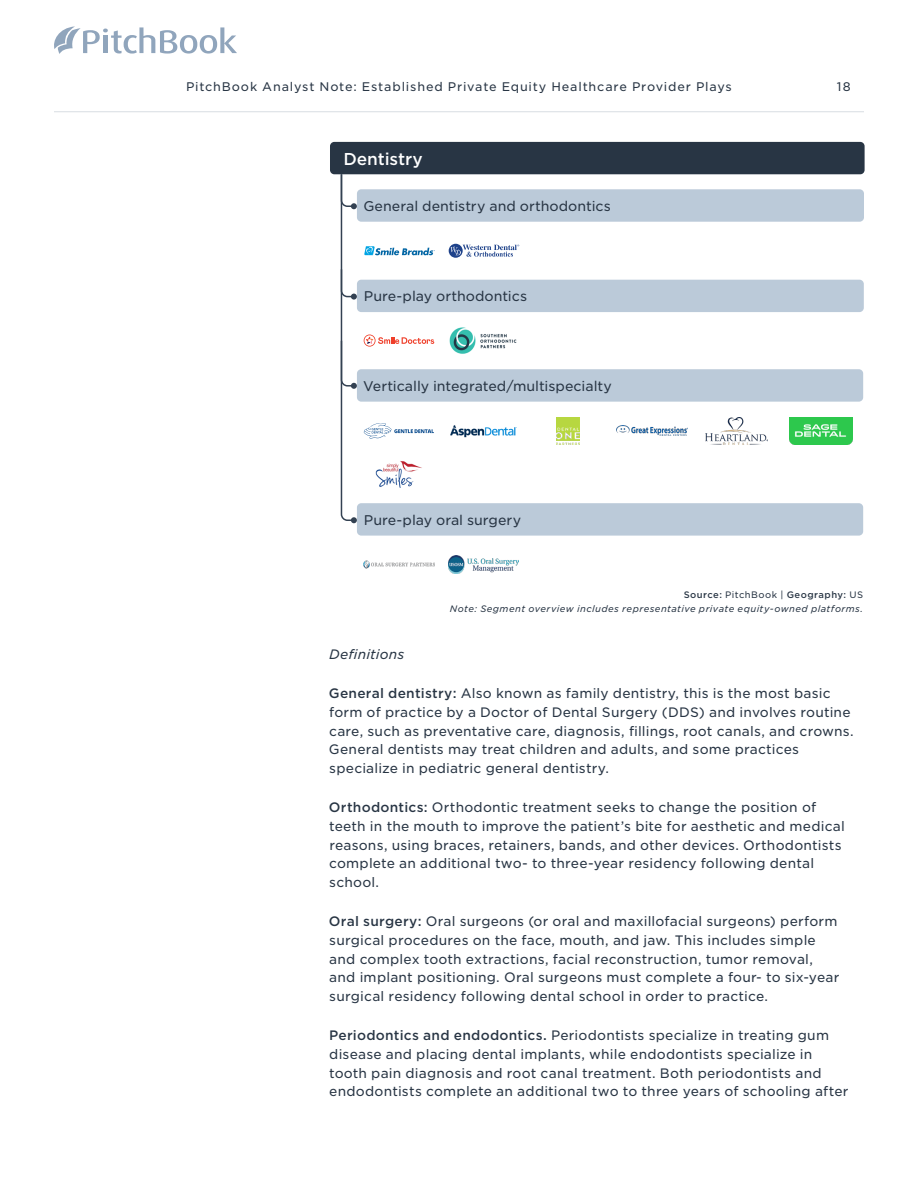
<style>
.page{position:relative;width:918px;height:1188px;background:#fff}
.page>*{position:absolute;margin:0;border:0;box-sizing:border-box;transform-origin:0 0}
.Gotham_Digital_Conte{font:500 16.5px "Gotham S Sm";letter-spacing:-.01em;color:#fff}
.Gotham_Digital_Conte-2{font:13.5px "Gotham S Sm";color:#283544}
.t1{font:13.2px/18.8px "Gotham S Sm";letter-spacing:.015em;color:#283544}
.t2{font:italic 13.2px "Gotham S Sm";letter-spacing:.01em;color:#283544}
.t3{font:12px "Gotham S Sm";letter-spacing:.065em;color:#283544}
.Fine_print{font:italic 9px "Gotham S Sm";letter-spacing:.045em;color:#283544}
.Fine_print-2{font:500 9px "Gotham S Sm";letter-spacing:.05em;color:#283544}
.s1{font-weight:400}
.s2{font-weight:500}
</style>
<div class="page">
<div style="left:330px;top:142px;width:535px;height:32px;background:#283544;border-radius:4px"></div>
<div style="left:357px;top:189px;width:507px;height:33px;background:#bbcad9;border-radius:4px"></div>
<svg style="left:364px;top:246px;width:71px;height:9px"></svg>
<svg style="left:449px;top:244px;width:70px;height:14px"></svg>
<svg style="left:364px;top:335px;width:70px;height:12px"></svg>
<img style="left:450px;top:327px;width:67px;height:27px">
<svg style="left:364px;top:423px;width:70px;height:16px"></svg>
<img style="left:450px;top:425px;width:67px;height:13px">
<img style="left:556px;top:417px;width:23px;height:27px">
<img style="left:617px;top:426px;width:70px;height:10px">
<img style="left:706px;top:417px;width:61px;height:27px">
<img style="left:790px;top:417px;width:62px;height:27px">
<img style="left:375px;top:461px;width:47px;height:27px">
<img style="left:364px;top:561px;width:70px;height:8px">
<img style="left:448px;top:556px;width:71px;height:18px">
<div style="left:357px;top:280px;width:507px;height:32px;background:#bbcad9;border-radius:4px"></div>
<div style="left:357px;top:369px;width:506px;height:33px;background:#bbcad9;border-radius:4px"></div>
<div style="left:357px;top:503px;width:506px;height:33px;background:#bbcad9;border-radius:4px"></div>
<svg style="left:340px;top:174px;width:17px;height:349px"></svg>
<svg style="left:54px;top:26px;width:183px;height:28px"></svg>
<hr style="left:54px;top:111px;width:810px;height:1px;background:#d8dde3">
<p class="t3" style="left:186px;top:78px;width:547px">PitchBook Analyst Note: Established Private Equity Healthcare Provider Plays</p>
<p class="t3" style="left:837px;top:78px;width:15px">18</p>
<p class="Gotham_Digital_Conte" style="left:344px;top:147px;width:81px">Dentistry</p>
<p class="Gotham_Digital_Conte-2" style="left:363px;top:197px;width:249px">General dentistry and orthodontics</p>
<p class="Gotham_Digital_Conte-2" style="left:364px;top:287px;width:165px">Pure-play orthodontics</p>
<p class="Gotham_Digital_Conte-2" style="left:363px;top:377px;width:250px">Vertically integrated/multispecialty</p>
<p class="Gotham_Digital_Conte-2" style="left:364px;top:511px;width:159px">Pure-play oral surgery</p>
<p class="Fine_print-2" style="left:684px;top:589px;width:181px">Source: <span class="s1">PitchBook |</span> Geography: <span class="s1">US</span></p>
<p class="Fine_print" style="left:450px;top:602px;width:415px">Note: Segment overview includes representative private equity-owned platforms.</p>
<p class="t2" style="left:329px;top:645px;width:77px">Definitions</p>
<p class="t1" style="left:329px;top:684px;width:526px"><span class="s2">General dentistry:</span> Also known as family dentistry, this is the most basic form of practice by a Doctor of Dental Surgery (DDS) and involves routine care, such as preventative care, diagnosis, fillings, root canals, and crowns.<br>General dentists may treat children and adults, and some practices specialize in pediatric general dentistry.</p>
<p class="t1" style="left:329px;top:798px;width:518px"><span class="s2">Orthodontics:</span> Orthodontic treatment seeks to change the position of teeth in the mouth to improve the patient’s bite for aesthetic and medical reasons, using braces, retainers, bands, and other devices. Orthodontists complete an additional two- to three-year residency following dental school.</p>
<p class="t1" style="left:329px;top:912px;width:512px"><span class="s2">Oral surgery:</span> Oral surgeons (or oral and maxillofacial surgeons) perform surgical procedures on the face, mouth, and jaw. This includes simple and complex tooth extractions, facial reconstruction, tumor removal, and implant positioning. Oral surgeons must complete a four- to six-year surgical residency following dental school in order to practice.</p>
<p class="t1" style="left:329px;top:1026px;width:521px"><span class="s2">Periodontics and endodontics.</span> Periodontists specialize in treating gum disease and placing dental implants, while endodontists specialize in tooth pain diagnosis and root canal treatment. Both periodontists and endodontists complete an additional two to three years of schooling after</p>
</div>
